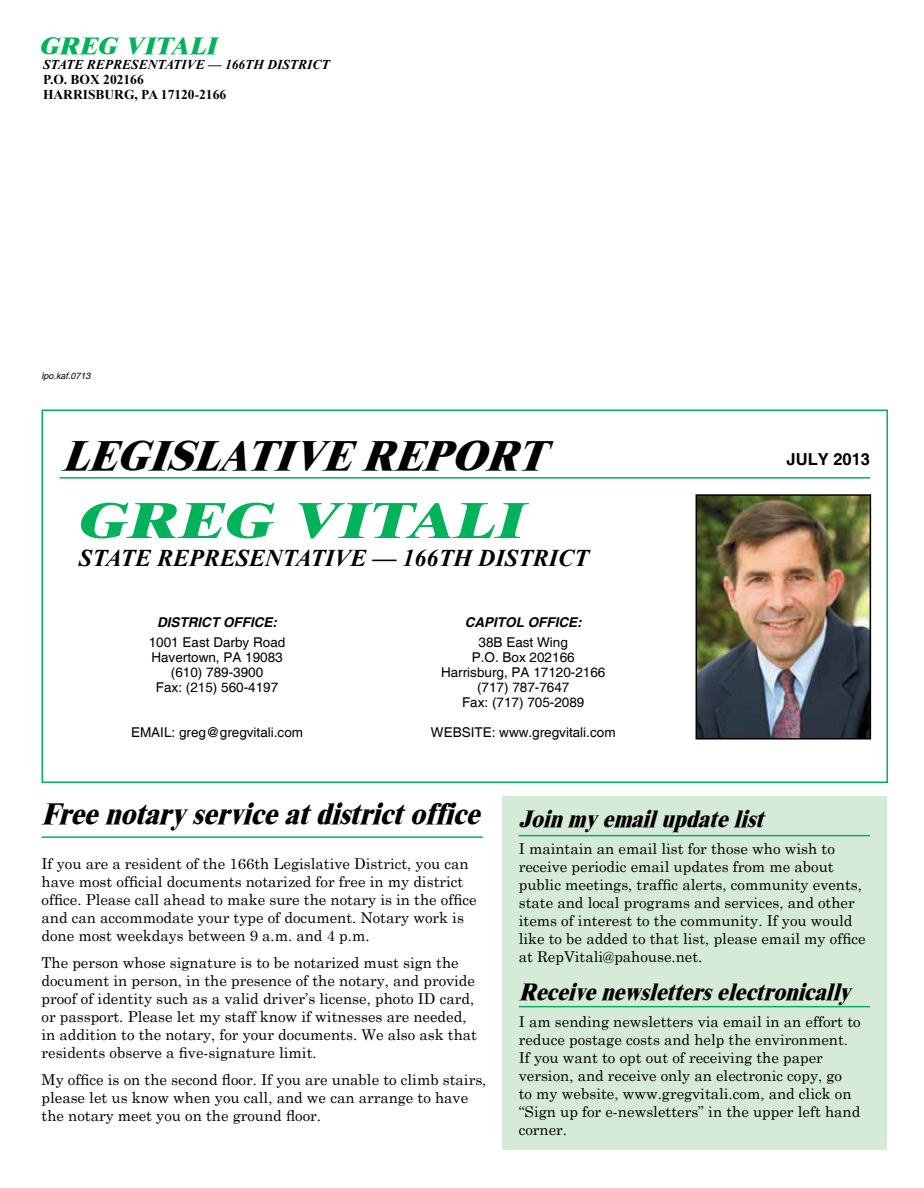
<style>
.page{position:relative;width:924px;height:1188px;background:#fff}
.page>*{position:absolute;margin:0;border:0;box-sizing:border-box;transform-origin:0 0}
.t1{font:italic 800 51px "Times New Roman";color:#00b25a;scale:1.3 1}
.t2{font:italic 800 42px "Times New Roman";color:#000}
.t3{font:italic 800 30px "Times New Roman";color:#000;scale:.94 1}
.t4{font:italic 800 24px "Times New Roman";color:#000;scale:.94 1}
.t5{font:italic 700 24px "Times New Roman";color:#000}
.t6{font:italic 800 24px "Times New Roman";color:#00b25a;scale:1.1 1}
.t7{font:700 16.5px "Helvetica";color:#000}
.t8{font:15px/18px "Century Schoolbook";color:#000}
.t9{font:13.5px/15px "Helvetica";color:#000;text-align:center}
.t10{font:700 13.5px/15px "Times New Roman";color:#000}
.t11{font:italic 700 13.5px "Times New Roman";color:#000}
.t12{font:italic 700 13.5px "Helvetica";color:#000}
.t13{font:italic 9px "Helvetica";color:#000}
</style>
<div class="page">
<hr style="left:41px;top:836px;width:441px;height:2px;background:#00b25a">
<div style="left:501px;top:796px;width:385px;height:354px;background:#d5ebd7"></div>
<hr style="left:518px;top:835px;width:351px;height:1px;background:#00b25a">
<hr style="left:518px;top:1006px;width:351px;height:1px;background:#00b25a">
<div style="left:41px;top:410px;width:846px;height:373px;border:2px solid #00b25a"></div>
<hr style="left:59px;top:477px;width:810px;height:2px;background:#00b25a">
<img style="left:698px;top:497px;width:170px;height:240px">
<div style="left:695px;top:494px;width:176px;height:246px;border:2px solid #000"></div>
<h3 class="t6" style="left:38px;top:32px;width:170px">GREG VITALI</h3>
<p class="t11" style="left:43px;top:55px;width:288px">STATE REPRESENTATIVE — 166TH DISTRICT</p>
<p class="t10" style="left:43px;top:72px;width:185px">P.O. Box 202166<br>HARRISBURG, PA 17120-2166</p>
<p class="t13" style="left:41px;top:370px;width:51px">lpo.kaf.0713</p>
<h2 class="t2" style="left:62px;top:431px;width:501px">LEGISLATIVEREPORT</h2>
<h1 class="t1" style="left:74px;top:490px;width:358px">GREG VITALI</h1>
<h3 class="t5" style="left:79px;top:542px;width:511px">STATE REPRESENTATIVE — 166TH DISTRICT</h3>
<p class="t12" style="left:157px;top:614px;width:122px">DISTRICT OFFICE:</p>
<p class="t12" style="left:464px;top:614px;width:119px">CAPITOL OFFICE:</p>
<p class="t9" style="left:149px;top:636px;width:138px">1001 East Darby Road</p>
<p class="t9" style="left:478px;top:636px;width:91px">38B East Wing</p>
<p class="t9" style="left:151px;top:651px;width:133px">Havertown, PA 19083</p>
<p class="t9" style="left:472px;top:651px;width:104px">P.O. Box 202166</p>
<p class="t9" style="left:171px;top:666px;width:94px">(610) 789-3900</p>
<p class="t9" style="left:441px;top:666px;width:166px">Harrisburg, PA 17120-2166</p>
<p class="t9" style="left:156px;top:681px;width:124px">Fax: (215) 560-4197</p>
<p class="t9" style="left:462px;top:681px;width:124px">(717) 787-7647<br>Fax: (717) 705-2089</p>
<p class="t9" style="left:131px;top:726px;width:174px">EMAIL: greg@gregvitali.com</p>
<p class="t9" style="left:431px;top:726px;width:186px">WEBSITE: www.gregvitali.com</p>
<p class="t7" style="left:786px;top:449px;width:85px">JULY 2013</p>
<h3 class="t3" style="left:41px;top:796px;width:477px">Freenotaryserviceatdistrictoffice</h3>
<p class="t8" style="left:41px;top:854px;width:437px">If you are a resident of the 166th Legislative District, you can have most official documents notarized for free in my district office. Please call ahead to make sure the notary is in the office and can accommodate your type of document. Notary work is done most weekdays between 9 a.m. and 4 p.m.</p>
<p class="t8" style="left:41px;top:953px;width:437px">The person whose signature is to be notarized must sign the document in person, in the presence of the notary, and provide proof of identity such as a valid driver’s license, photo ID card, or passport. Please let my staff know if witnesses are needed, in addition to the notary, for your documents. We also ask that residents observe a five-signature limit.</p>
<p class="t8" style="left:41px;top:1070px;width:446px">My office is on the second floor. If you are unable to climb stairs, please let us know when you call, and we can arrange to have the notary meet you on the ground floor.</p>
<h3 class="t4" style="left:518px;top:805px;width:269px">Joinmyemailupdatelist</h3>
<p class="t8" style="left:518px;top:838px;width:348px">I maintain an email list for those who wish to receive periodic email updates from me about public meetings, traffic alerts, community events, state and local programs and services, and other items of interest to the community. If you would like to be added to that list, please email my office at RepVitali@pahouse.net.</p>
<h3 class="t4" style="left:518px;top:977px;width:362px">Receivenewsletterselectronically</h3>
<p class="t8" style="left:518px;top:1011px;width:343px">I am sending newsletters via email in an effort to reduce postage costs and help the environment.<br>If you want to opt out of receiving the paper version, and receive only an electronic copy, go<br>to my website, www.gregvitali.com, and click on “Sign up for e-newsletters” in the upper left hand corner.</p>
</div>
